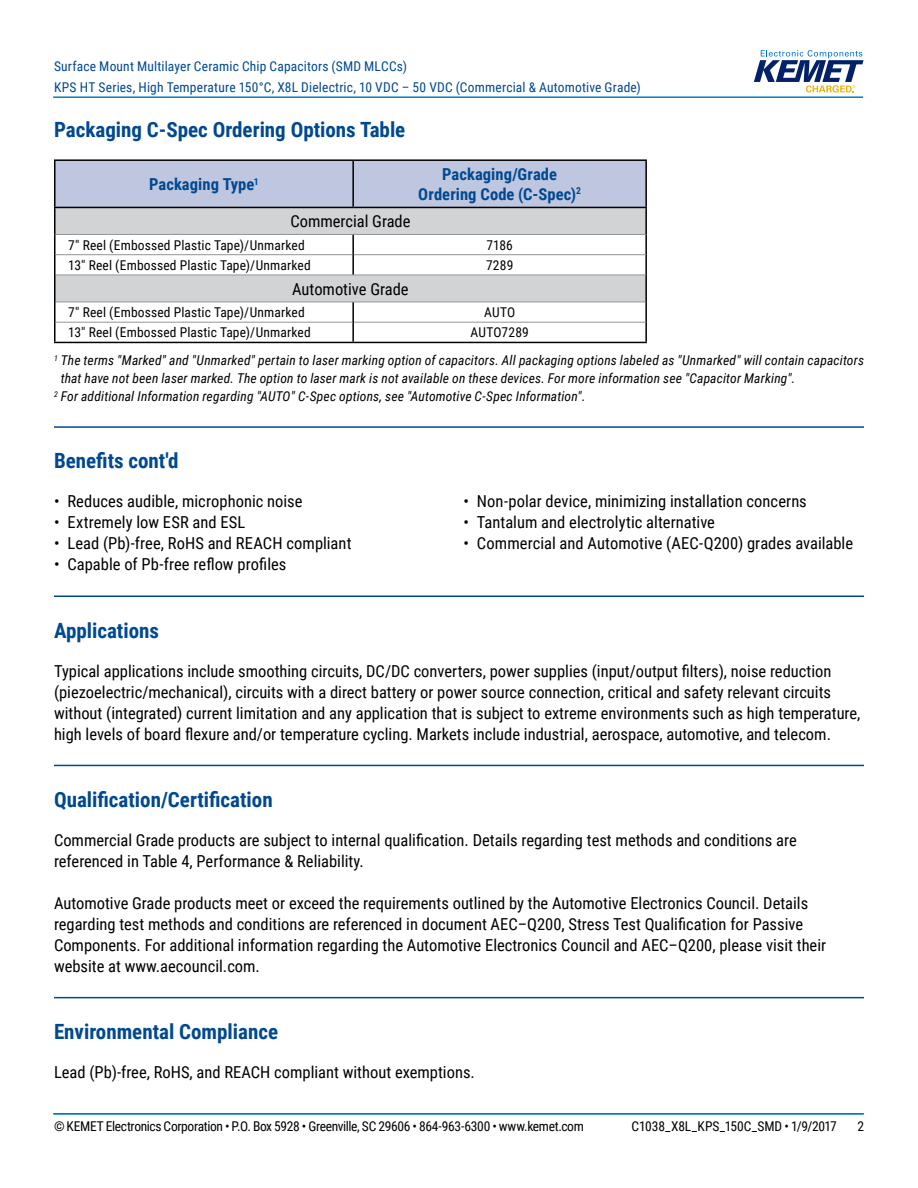
<style>
.page{position:relative;width:918px;height:1188px;background:#fff}
.page>*{position:absolute;margin:0;border:0;box-sizing:border-box;transform-origin:0 0}
.t1{font:700 21px "Roboto Condensed";color:#004990}
.t2{font:16.5px/21px "Roboto Condensed";color:#000}
.t3{font:700 16.5px/19.8px "Roboto Condensed";letter-spacing:.005em;color:#004990;text-align:center}
.t4{font:italic 13.5px/27.8px "Roboto Condensed";letter-spacing:.01em;color:#000}
.t5{font:13.5px "Roboto Condensed";letter-spacing:.005em;color:#000}
.t6{font:13.5px/21px "Roboto Condensed";letter-spacing:.015em;color:#004990}
.t7{font:13.5px "Roboto Condensed";letter-spacing:-.025em;color:#000}
.s1{font-style:normal}
</style>
<div class="page">
<hr style="left:54px;top:1113px;width:810px;height:2px;background:#007dc3">
<hr style="left:53px;top:1113px;width:810px;height:2px;background:#007dc3">
<hr style="left:53px;top:96px;width:810px;height:2px;background:#007dc3">
<svg style="left:754px;top:50px;width:110px;height:43px"></svg>
<hr style="left:54px;top:426px;width:810px;height:2px;background:#004990">
<div style="left:56px;top:161px;width:589px;height:46px;background:#bfc6e0"></div>
<svg style="left:56px;top:208px;width:589px;height:94px;fill:#d1d3d4"></svg>
<hr style="left:352px;top:161px;width:2px;height:46px;background:#000">
<hr style="left:645px;top:161px;width:2px;height:46px;background:#000">
<hr style="left:645px;top:208px;width:2px;height:26px;background:#000">
<hr style="left:645px;top:234px;width:2px;height:21px;background:#000">
<hr style="left:645px;top:255px;width:2px;height:20px;background:#000">
<hr style="left:645px;top:275px;width:2px;height:27px;background:#000">
<hr style="left:645px;top:302px;width:2px;height:20px;background:#000">
<hr style="left:645px;top:322px;width:2px;height:20px;background:#000">
<hr style="left:56px;top:234px;width:297px;height:1px;background:#939598">
<hr style="left:353px;top:234px;width:292px;height:1px;background:#939598">
<hr style="left:56px;top:302px;width:297px;height:1px;background:#939598">
<hr style="left:353px;top:302px;width:292px;height:1px;background:#939598">
<hr style="left:54px;top:159px;width:299px;height:2px;background:#000">
<hr style="left:54px;top:161px;width:2px;height:46px;background:#000">
<hr style="left:353px;top:159px;width:294px;height:2px;background:#000">
<hr style="left:56px;top:254px;width:296px;height:1px;background:#939598">
<hr style="left:354px;top:254px;width:291px;height:1px;background:#939598">
<hr style="left:56px;top:275px;width:297px;height:1px;background:#939598">
<hr style="left:353px;top:275px;width:292px;height:1px;background:#939598">
<hr style="left:56px;top:322px;width:296px;height:1px;background:#939598">
<hr style="left:354px;top:322px;width:291px;height:1px;background:#939598">
<hr style="left:54px;top:342px;width:299px;height:1px;background:#000">
<hr style="left:353px;top:342px;width:294px;height:1px;background:#000">
<hr style="left:54px;top:234px;width:2px;height:21px;background:#000">
<hr style="left:352px;top:235px;width:2px;height:20px;background:#000">
<hr style="left:54px;top:255px;width:2px;height:20px;background:#000">
<hr style="left:352px;top:255px;width:2px;height:20px;background:#000">
<hr style="left:54px;top:275px;width:2px;height:27px;background:#000">
<hr style="left:54px;top:302px;width:2px;height:20px;background:#000">
<hr style="left:352px;top:302px;width:2px;height:20px;background:#000">
<hr style="left:54px;top:322px;width:2px;height:20px;background:#000">
<hr style="left:352px;top:322px;width:2px;height:20px;background:#000">
<hr style="left:54px;top:207px;width:299px;height:1px;background:#000">
<hr style="left:54px;top:208px;width:2px;height:26px;background:#000">
<hr style="left:353px;top:207px;width:294px;height:1px;background:#000">
<hr style="left:54px;top:596px;width:810px;height:1px;background:#004990">
<hr style="left:54px;top:765px;width:810px;height:1px;background:#004990">
<hr style="left:54px;top:997px;width:810px;height:1px;background:#004990">
<p class="t6" style="left:54px;top:55px;width:588px">Surface Mount Multilayer Ceramic Chip Capacitors (SMD MLCCs)<br>KPS HT Series, High Temperature 150°C, X8L Dielectric, 10 VDC – 50 VDC (Commercial &amp; Automotive Grade)</p>
<p class="t1" style="left:54px;top:115px;width:353px">Packaging C-Spec Ordering Options Table</p>
<p class="t3" style="left:149px;top:174px;width:111px">Packaging Type<sup>1</sup></p>
<p class="t3" style="left:418px;top:164px;width:164px">Packaging/Grade<br>Ordering Code (C-Spec)<sup>2</sup></p>
<p class="t2" style="left:290px;top:210px;width:122px">Commercial Grade</p>
<p class="t5" style="left:68px;top:235px;width:238px">7" Reel (Embossed Plastic Tape)/Unmarked</p>
<p class="t5" style="left:486px;top:235px;width:28px">7186</p>
<p class="t5" style="left:68px;top:256px;width:244px">13" Reel (Embossed Plastic Tape)/Unmarked</p>
<p class="t5" style="left:486px;top:256px;width:29px">7289</p>
<p class="t2" style="left:292px;top:278px;width:118px">Automotive Grade</p>
<p class="t5" style="left:68px;top:303px;width:238px">7" Reel (Embossed Plastic Tape)/Unmarked</p>
<p class="t5" style="left:484px;top:303px;width:33px">AUTO</p>
<p class="t5" style="left:68px;top:323px;width:244px">13" Reel (Embossed Plastic Tape)/Unmarked</p>
<p class="t4" style="left:54px;top:318px;width:812px;text-indent:416px"><span class="s1">AUTO7289<br></span><sup>1</sup> The terms "Marked" and "Unmarked" pertain to laser marking option of capacitors. All packaging options labeled as "Unmarked" will contain capacitors</p>
<p class="t4" style="left:54px;top:369px;width:743px;line-height:18px;text-indent:7px">that have not been laser marked. The option to laser mark is not available on these devices. For more information see "Capacitor Marking".<br><sup>2</sup> For additional Information regarding "AUTO" C-Spec options, see "Automotive C-Spec Information".</p>
<p class="t1" style="left:54px;top:446px;width:126px">Benefits cont'd</p>
<p class="t2" style="left:54px;top:490px;width:250px">• Reduces audible, microphonic noise</p>
<p class="t2" style="left:54px;top:511px;width:193px">• Extremely low ESR and ESL</p>
<p class="t2" style="left:54px;top:532px;width:299px">• Lead (Pb)-free, RoHS and REACH compliant</p>
<p class="t2" style="left:54px;top:553px;width:234px">• Capable of Pb-free reflow profiles</p>
<p class="t2" style="left:463px;top:490px;width:345px">• Non-polar device, minimizing installation concerns</p>
<p class="t2" style="left:463px;top:511px;width:253px">• Tantalum and electrolytic alternative</p>
<p class="t2" style="left:463px;top:532px;width:391px">• Commercial and Automotive (AEC-Q200) grades available</p>
<p class="t1" style="left:54px;top:615px;width:107px">Applications</p>
<p class="t2" style="left:54px;top:660px;width:808px">Typical applications include smoothing circuits, DC/DC converters, power supplies (input/output filters), noise reduction (piezoelectric/mechanical), circuits with a direct battery or power source connection, critical and safety relevant circuits without (integrated) current limitation and any application that is subject to extreme environments such as high temperature, high levels of board flexure and/or temperature cycling. Markets include industrial, aerospace, automotive, and telecom.</p>
<p class="t1" style="left:54px;top:785px;width:220px">Qualification/Certification</p>
<p class="t2" style="left:54px;top:829px;width:744px">Commercial Grade products are subject to internal qualification. Details regarding test methods and conditions are referenced in Table 4, Performance &amp; Reliability.</p>
<p class="t2" style="left:54px;top:892px;width:774px">Automotive Grade products meet or exceed the requirements outlined by the Automotive Electronics Council. Details regarding test methods and conditions are referenced in document AEC–Q200, Stress Test Qualification for Passive Components. For additional information regarding the Automotive Electronics Council and AEC–Q200, please visit their website at www.aecouncil.com.</p>
<p class="t1" style="left:54px;top:1017px;width:226px">Environmental Compliance</p>
<p class="t2" style="left:54px;top:1061px;width:422px">Lead (Pb)-free, RoHS, and REACH compliant without exemptions.</p>
<p class="t7" style="left:54px;top:1116px;width:531px">© KEMET Electronics Corporation • P.O. Box 5928 • Greenville, SC 29606 • 864-963-6300 • www.kemet.com</p>
<p class="t5" style="left:632px;top:1116px;width:207px">C1038_X8L_KPS_150C_SMD • 1/9/2017</p>
<p class="t5" style="left:857px;top:1116px;width:8px">2</p>
</div>
